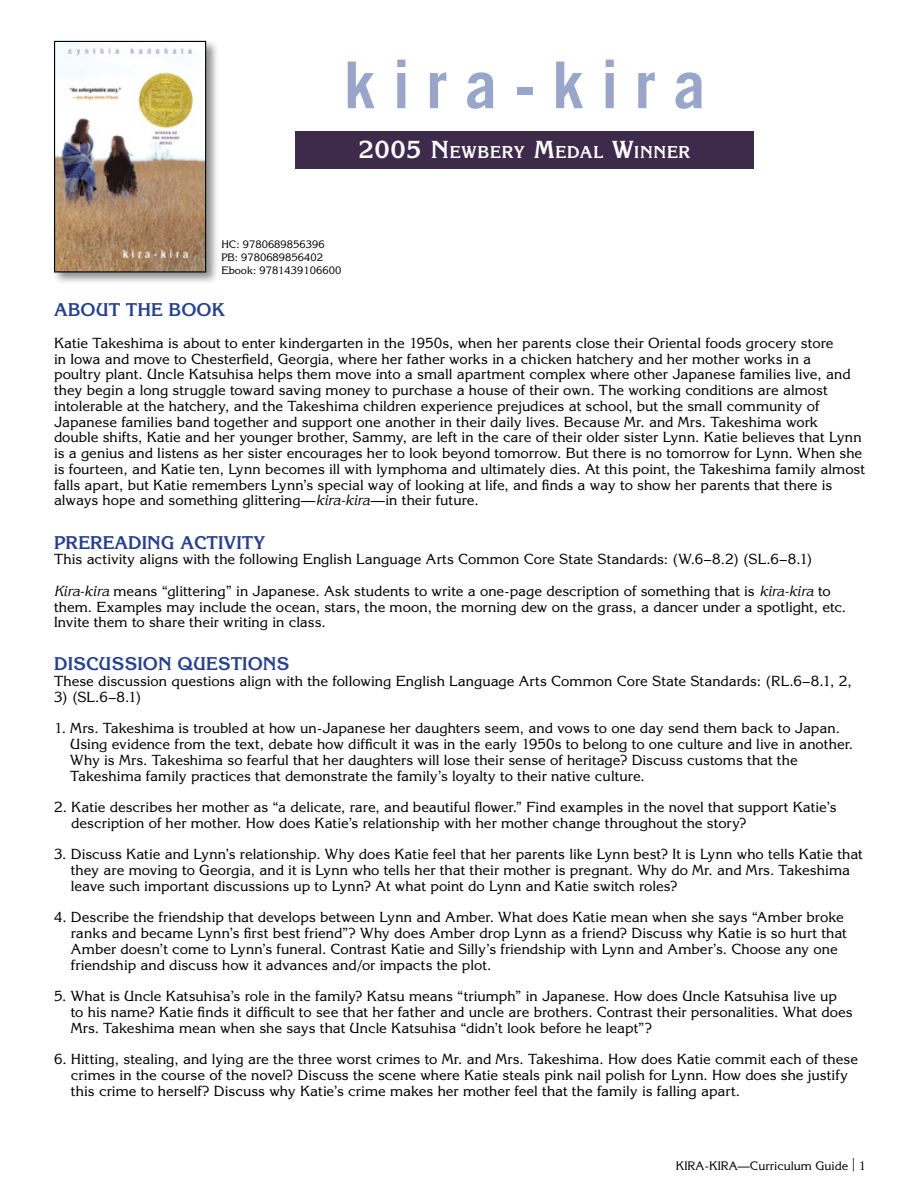
<style>
.page{position:relative;width:918px;height:1188px;background:#fff}
.page>*{position:absolute;margin:0;border:0;box-sizing:border-box;transform-origin:0 0}
.t1{font:700 64.65px "Trade Gothic";letter-spacing:.255em;color:#9aa5ca}
.t2{font:700 18px "Korinna Std";color:#25408f}
.t3{font:700 16.8px "Korinna Std";letter-spacing:.05em;color:#fff}
.t4{font:14.25px/15.8px "Korinna Std";color:#000}
.t5{font:12px "Korinna Std";color:#000}
.t6{font:10.5px/12.6px "Korinna Std";color:#000}
.s1{font-size:24px}
.s2{font-style:italic}
.s3{font-size:13.5px}
</style>
<div class="page">
<div style="left:52px;top:38px;width:167px;height:248px;background:#000;opacity:.45"></div>
<img style="left:56px;top:43px;width:148px;height:227px">
<div style="left:54px;top:41px;width:152px;height:231px;border:1px solid #000"></div>
<div style="left:295px;top:131px;width:459px;height:37px;background:#3e2b4c"></div>
<h1 class="t1" style="left:343px;top:45px;width:364px">kira-kira</h1>
<p class="t3" style="left:358px;top:142px;width:334px"><span class="s1">2005 N</span>EWBERY <span class="s1">M</span>EDAL <span class="s1">W</span>INNER</p>
<p class="t6" style="left:221px;top:238px;width:121px">HC: 9780689856396<br>PB: 9780689856402<br>Ebook: 9781439106600</p>
<p class="t2" style="left:54px;top:299px;width:172px">ABOUT THE BOOK</p>
<p class="t4" style="left:54px;top:335px;width:813px">Katie Takeshima is about to enter kindergarten in the 1950s, when her parents close their Oriental foods grocery store<br>in Iowa and move to Chesterfield, Georgia, where her father works in a chicken hatchery and her mother works in a<br>poultry plant. Uncle Katsuhisa helps them move into a small apartment complex where other Japanese families live, and they begin a long struggle toward saving money to purchase a house of their own. The working conditions are almost intolerable at the hatchery, and the Takeshima children experience prejudices at school, but the small community of Japanese families band together and support one another in their daily lives. Because Mr. and Mrs. Takeshima work double shifts, Katie and her younger brother, Sammy, are left in the care of their older sister Lynn. Katie believes that Lynn is a genius and listens as her sister encourages her to look beyond tomorrow. But there is no tomorrow for Lynn. When she is fourteen, and Katie ten, Lynn becomes ill with lymphoma and ultimately dies. At this point, the Takeshima family almost falls apart, but Katie remembers Lynn’s special way of looking at life, and finds a way to show her parents that there is always hope and something glittering—<span class="s2">kira-kira</span>—in their future.</p>
<p class="t2" style="left:54px;top:531px;width:213px">PREREADING ACTIVITY</p>
<p class="t4" style="left:54px;top:551px;width:760px">This activity aligns with the following English Language Arts Common Core State Standards: (W.6–8.2) (SL.6–8.1)</p>
<p class="t4" style="left:54px;top:583px;width:794px"><span class="s2">Kira-kira</span> means “glittering” in Japanese. Ask students to write a one-page description of something that is <span class="s2">kira-kira</span> to them. Examples may include the ocean, stars, the moon, the morning dew on the grass, a dancer under a spotlight, etc.<br>Invite them to share their writing in class.</p>
<p class="t2" style="left:54px;top:653px;width:237px">DISCUSSION QUESTIONS</p>
<p class="t4" style="left:54px;top:673px;width:799px">These discussion questions align with the following English Language Arts Common Core State Standards: (RL.6–8.1, 2,</p>
<p class="t4" style="left:54px;top:689px;width:89px">3) (SL.6–8.1)</p>
<p class="t4" style="left:70px;top:720px;width:784px;text-indent:-16px">1. Mrs. Takeshima is troubled at how un-Japanese her daughters seem, and vows to one day send them back to Japan.<br>Using evidence from the text, debate how difficult it was in the early 1950s to belong to one culture and live in another.<br>Why is Mrs. Takeshima so fearful that her daughters will lose their sense of heritage? Discuss customs that the Takeshima family practices that demonstrate the family’s loyalty to their native culture.</p>
<p class="t4" style="left:71px;top:799px;width:767px;text-indent:-17px">2. Katie describes her mother as “a delicate, rare, and beautiful flower.” Find examples in the novel that support Katie’s description of her mother. How does Katie’s relationship with her mother change throughout the story?</p>
<p class="t4" style="left:71px;top:846px;width:794px;text-indent:-17px">3. Discuss Katie and Lynn’s relationship. Why does Katie feel that her parents like Lynn best? It is Lynn who tells Katie that they are moving to Georgia, and it is Lynn who tells her that their mother is pregnant. Why do Mr. and Mrs. Takeshima leave such important discussions up to Lynn? At what point do Lynn and Katie switch roles?</p>
<p class="t4" style="left:71px;top:909px;width:777px;text-indent:-17px">4. Describe the friendship that develops between Lynn and Amber. What does Katie mean when she says “Amber broke ranks and became Lynn’s first best friend”? Why does Amber drop Lynn as a friend? Discuss why Katie is so hurt that Amber doesn’t come to Lynn’s funeral. Contrast Katie and Silly’s friendship with Lynn and Amber’s. Choose any one friendship and discuss how it advances and/or impacts the plot.</p>
<p class="t4" style="left:71px;top:988px;width:784px;text-indent:-17px">5. What is Uncle Katsuhisa’s role in the family? Katsu means “triumph” in Japanese. How does Uncle Katsuhisa live up to his name? Katie finds it difficult to see that her father and uncle are brothers. Contrast their personalities. What does<br>Mrs. Takeshima mean when she says that Uncle Katsuhisa “didn’t look before he leapt”?</p>
<p class="t4" style="left:71px;top:1051px;width:789px;text-indent:-17px">6. Hitting, stealing, and lying are the three worst crimes to Mr. and Mrs. Takeshima. How does Katie commit each of these crimes in the course of the novel? Discuss the scene where Katie steals pink nail polish for Lynn. How does she justify this crime to herself? Discuss why Katie’s crime makes her mother feel that the family is falling apart.</p>
<p class="t5" style="left:676px;top:1158px;width:192px">KIRA-KIRA—Curriculum Guide <span class="s3">|</span> 1</p>
</div>
